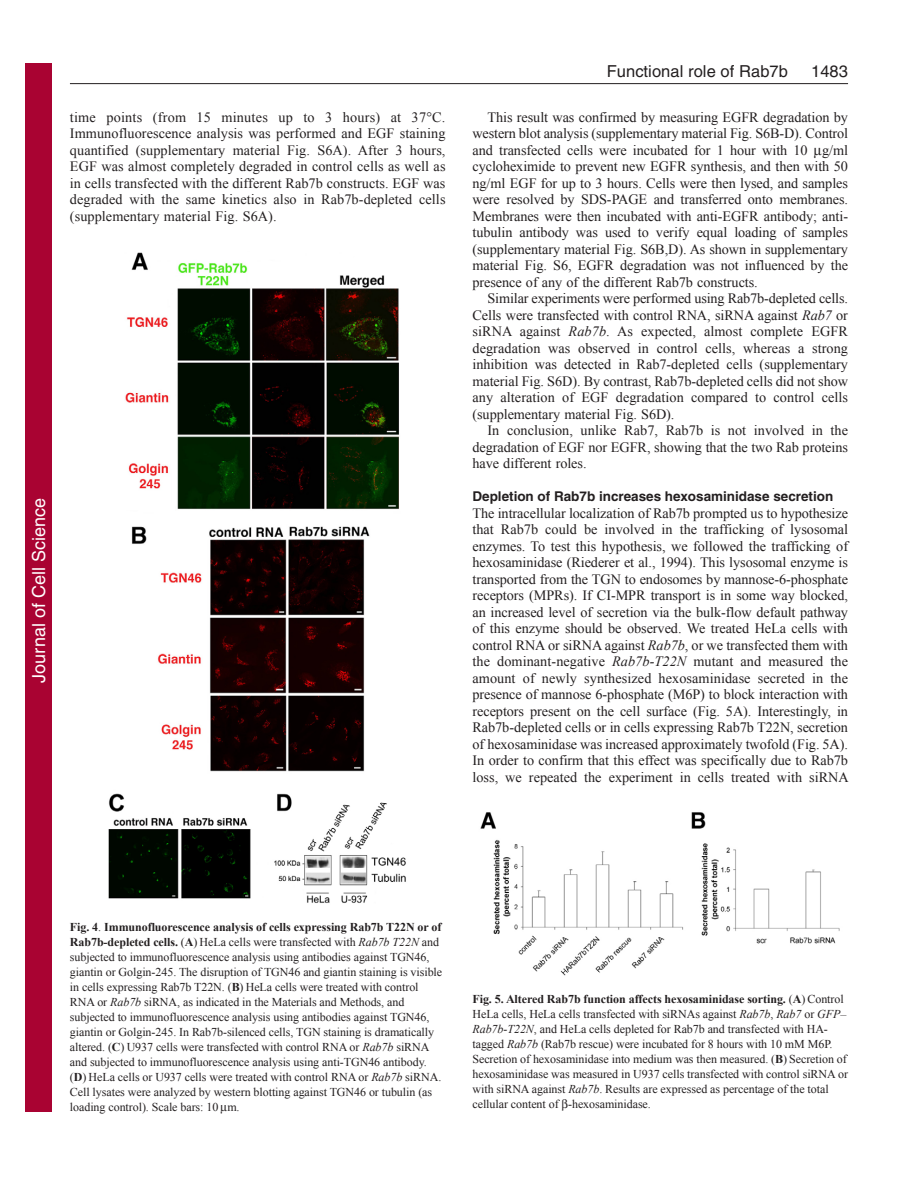
<style>
.page{position:relative;width:918px;height:1188px;background:#fff}
.page>*{position:absolute;margin:0;border:0;box-sizing:border-box;transform-origin:0 0}
.t1{font:18px "Helvetica";color:#fff}
.t2{font:16.5px "Helvetica";letter-spacing:.005em;color:#231f20}
.t3{font:14.25px/16.5px "Times New Roman";letter-spacing:-.005em;color:#231f20;text-align:justify}
.t4{font:700 13.5px "Helvetica";color:#231f20}
.t5{font:12px/15px "Times New Roman";letter-spacing:-.005em;color:#231f20}
.s1{font-style:italic}
.s2{font-weight:700}
</style>
<div class="page">
<hr style="left:70px;top:83px;width:778px;height:1px;background:#231f20">
<img style="left:108px;top:252px;width:298px;height:651px">
<img style="left:480px;top:812px;width:360px;height:164px">
<div style="left:26px;top:64px;width:26px;height:1048px;background:#a90332"></div>
<p class="t3" style="left:70px;top:108px;width:377px">time points (from 15 minutes up to 3 hours) at 37°C.<br>Immunofluorescence analysis was performed and EGF staining quantified (supplementary material Fig. S6A). After 3 hours, EGF was almost completely degraded in control cells as well as in cells transfected with the different Rab7b constructs. EGF was degraded with the same kinetics also in Rab7b-depleted cells (supplementary material Fig. S6A).</p>
<p class="t1" style="left:28px;top:683px;width:186px;rotate:-90deg">Journal of Cell Science</p>
<p class="t2" style="left:607px;top:65px;width:183px">Functional role of Rab7b</p>
<p class="t2" style="left:811px;top:65px;width:38px">1483</p>
<p class="t3" style="left:472px;top:108px;width:377px;text-indent:15px">This result was confirmed by measuring EGFR degradation by western blot analysis (supplementary material Fig. S6B-D). Control and transfected cells were incubated for 1 hour with 10 g/ml cycloheximide to prevent new EGFR synthesis, and then with 50 ng/ml EGF for up to 3 hours. Cells were then lysed, and samples were resolved by SDS-PAGE and transferred onto membranes.<br>Membranes were then incubated with anti-EGFR antibody; anti&shy;tubulin antibody was used to verify equal loading of samples (supplementary material Fig. S6B,D). As shown in supplementary material Fig. S6, EGFR degradation was not influenced by the presence of any of the different Rab7b constructs.</p>
<p class="t3" style="left:472px;top:290px;width:377px;text-indent:15px">Similar experiments were performed using Rab7b-depleted cells.<br>Cells were transfected with control RNA, siRNA against <span class="s1">Rab7</span> or siRNA against <span class="s1">Rab7b</span>. As expected, almost complete EGFR degradation was observed in control cells, whereas a strong inhibition was detected in Rab7-depleted cells (supplementary material Fig. S6D). By contrast, Rab7b-depleted cells did not show any alteration of EGF degradation compared to control cells (supplementary material Fig. S6D).</p>
<p class="t3" style="left:472px;top:422px;width:377px;text-indent:15px">In conclusion, unlike Rab7, Rab7b is not involved in the degradation of EGF nor EGFR, showing that the two Rab proteins have different roles.</p>
<p class="t4" style="left:472px;top:491px;width:362px">Depletion of Rab7b increases hexosaminidase secretion</p>
<p class="t3" style="left:472px;top:504px;width:378px">The intracellular localization of Rab7b prompted us to hypothesize that Rab7b could be involved in the trafficking of lysosomal enzymes. To test this hypothesis, we followed the trafficking of hexosaminidase (Riederer et al., 1994). This lysosomal enzyme is transported from the TGN to endosomes by mannose-6-phosphate receptors (MPRs). If CI-MPR transport is in some way blocked, an increased level of secretion via the bulk-flow default pathway of this enzyme should be observed. We treated HeLa cells with control RNA or siRNA against <span class="s1">Rab7b</span>, or we transfected them with the dominant-negative <span class="s1">Rab7b-T22N</span> mutant and measured the amount of newly synthesized hexosaminidase secreted in the presence of mannose 6-phosphate (M6P) to block interaction with receptors present on the cell surface (Fig. 5A). Interestingly, in Rab7b-depleted cells or in cells expressing Rab7b T22N, secretion of hexosaminidase was increased approximately twofold (Fig. 5A).<br>In order to confirm that this effect was specifically due to Rab7b loss, we repeated the experiment in cells treated with siRNA</p>
<p class="t5" style="left:70px;top:920px;width:374px"><span class="s2">Fig. 4</span>. <span class="s2">Immunofluorescence analysis of cells expressing Rab7b T22N or of Rab7b-depleted cells.</span> (<span class="s2">A</span>) HeLa cells were transfected with <span class="s1">Rab7b T22N</span> and subjected to immunofluorescence analysis using antibodies against TGN46, giantin or Golgin-245. The disruption of TGN46 and giantin staining is visible in cells expressing Rab7b T22N. (<span class="s2">B</span>) HeLa cells were treated with control RNA or <span class="s1">Rab7b</span> siRNA, as indicated in the Materials and Methods, and subjected to immunofluorescence analysis using antibodies against TGN46, giantin or Golgin-245. In Rab7b-silenced cells, TGN staining is dramatically altered. (<span class="s2">C</span>) U937 cells were transfected with control RNA or <span class="s1">Rab7b</span> siRNA and subjected to immunofluorescence analysis using anti-TGN46 antibody. (<span class="s2">D</span>) HeLa cells or U937 cells were treated with control RNA or <span class="s1">Rab7b</span> siRNA.<br>Cell lysates were analyzed by western blotting against TGN46 or tubulin (as loading control). Scale bars: 10 m.</p>
<p class="t5" style="left:472px;top:992px;width:377px"><span class="s2">Fig. 5. Altered Rab7b function affects hexosaminidase sorting.</span> (<span class="s2">A</span>) Control HeLa cells, HeLa cells transfected with siRNAs against <span class="s1">Rab7b</span>, <span class="s1">Rab7</span> or <span class="s1">GFP– Rab7b-T22N</span>, and HeLa cells depleted for Rab7b and transfected with HA&shy;tagged <span class="s1">Rab7b</span> (Rab7b rescue) were incubated for 8 hours with 10 mM M6P.<br>Secretion of hexosaminidase into medium was then measured. (<span class="s2">B</span>) Secretion of hexosaminidase was measured in U937 cells transfected with control siRNA or with siRNA against <span class="s1">Rab7b</span>. Results are expressed as percentage of the total cellular content of -hexosaminidase.</p>
</div>
